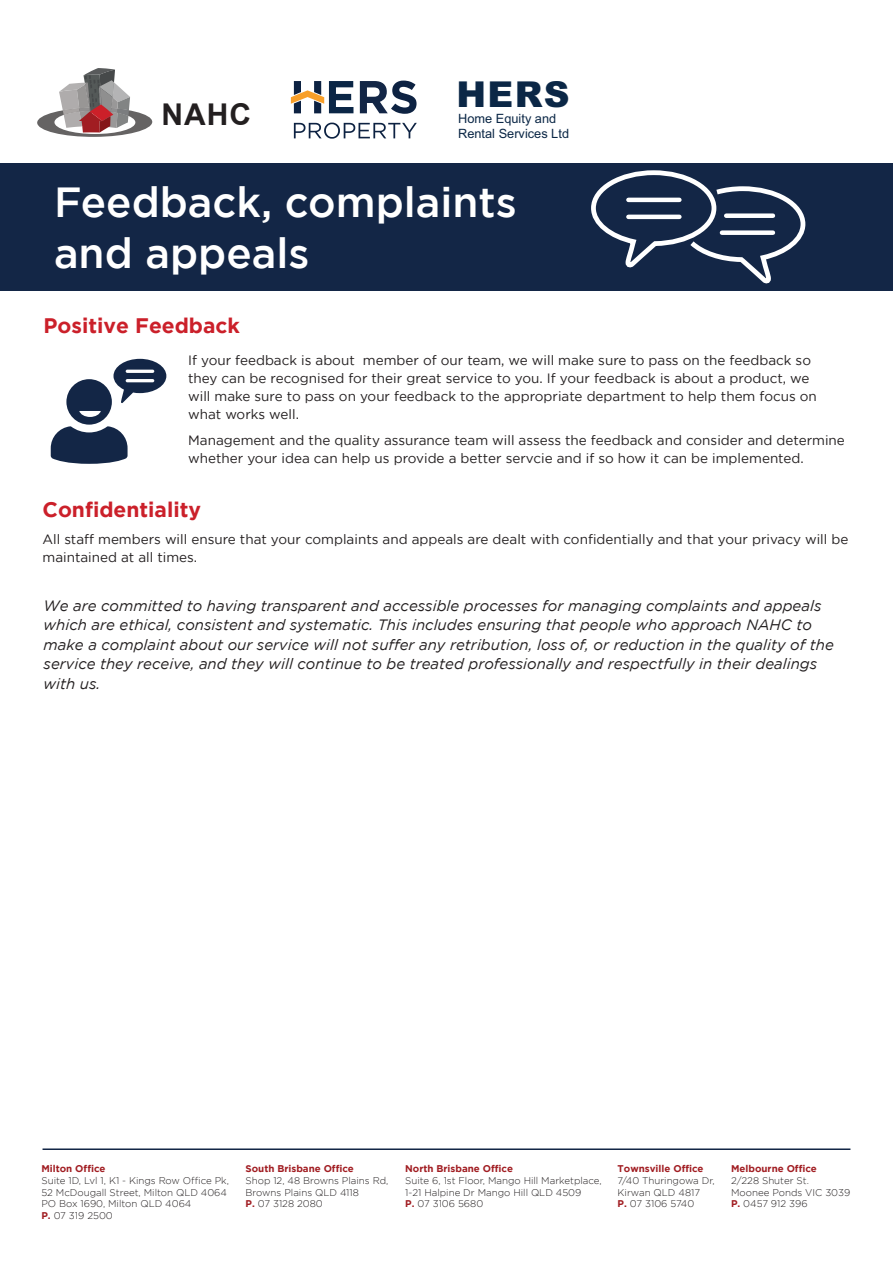
<style>
.page{position:relative;width:893px;height:1263px;background:#fff}
.page>*{position:absolute;margin:0;border:0;box-sizing:border-box;transform-origin:0 0}
.t1{font:500 42px/50.4px "Gotham";color:#fff}
.t2{font:900 35.7px "Arial";color:#0b2746}
.t3{font:700 30px "Arial";color:#231f20}
.t4{font:700 23.85px "Arial";color:#231f20}
.t5{font:700 21px "Gotham";color:#cb202a}
.t6{font:italic 15px/19.5px "Gotham";color:#231f20}
.t7{font:13.5px/18px "Gotham";color:#231f20}
.t8{font:12.75px/14.5px "Arial";color:#0b2746}
.t9{font:300 9.75px/11.7px "Gotham";color:#231f20}
.t10{font:700 9.75px "Gotham";color:#a11d22}
.s1{font-weight:700;color:#a11d22}
</style>
<div class="page">
<svg style="left:113px;top:359px;width:53px;height:44px"></svg>
<svg style="left:51px;top:426px;width:77px;height:38px"></svg>
<div style="left:66px;top:379px;width:46px;height:46px;background:#132646;border-radius:50%"></div>
<svg style="left:79px;top:411px;width:22px;height:6px"></svg>
<hr style="left:126px;top:370px;width:28px;height:3px;background:#fff;border-radius:2px">
<hr style="left:126px;top:379px;width:28px;height:3px;background:#fff;border-radius:2px">
<div style="left:0;top:163px;width:893px;height:128px;background:#132646"></div>
<svg style="left:360px;top:81px;width:57px;height:33px"></svg>
<svg style="left:294px;top:123px;width:123px;height:16px"></svg>
<svg style="left:291px;top:81px;width:62px;height:32px"></svg>
<svg style="left:37px;top:68px;width:115px;height:69px"></svg>
<svg style="left:591px;top:170px;width:215px;height:113px"></svg>
<hr style="left:628px;top:198px;width:51px;height:4px;background:#fff">
<hr style="left:628px;top:215px;width:51px;height:4px;background:#fff">
<div style="left:726px;top:213px;width:47px;height:5px;background:#fff"></div>
<div style="left:722px;top:230px;width:51px;height:5px;background:#fff"></div>
<hr style="left:43px;top:1148px;width:807px;height:2px;background:#132646">
<h2 class="t2" style="left:457px;top:68px;width:114px">HERS</h2>
<h3 class="t3" style="left:161px;top:94px;width:91px">NAHC</h3>
<h3 class="t4" style="left:166px;top:102px;width:70px">NAHC</h3>
<p class="t8" style="left:458px;top:112px;width:112px">Home Equity and<br>Rental Services Ltd</p>
<h1 class="t1" style="left:54px;top:176px;width:464px">Feedback, complaints and appeals</h1>
<h3 class="t5" style="left:44px;top:313px;width:198px">Positive Feedback</h3>
<p class="t7" style="left:188px;top:351px;width:630px">If your feedback is about member of our team, we will make sure to pass on the feedback so they can be recognised for their great service to you. If your feedback is about a product, we will make sure to pass on your feedback to the appropriate department to help them focus on what works well.</p>
<p class="t7" style="left:188px;top:431px;width:658px">Management and the quality assurance team will assess the feedback and consider and determine whether your idea can help us provide a better servcie and if so how it can be implemented.</p>
<h3 class="t5" style="left:43px;top:498px;width:160px">Confidentiality</h3>
<p class="t7" style="left:43px;top:530px;width:807px">All staff members will ensure that your complaints and appeals are dealt with confidentially and that your privacy will be maintained at all times.</p>
<p class="t6" style="left:44px;top:596px;width:792px">We are committed to having transparent and accessible processes for managing complaints and appeals which are ethical, consistent and systematic. This includes ensuring that people who approach NAHC to make a complaint about our service will not suffer any retribution, loss of, or reduction in the quality of the service they receive, and they will continue to be treated professionally and respectfully in their dealings with us.</p>
<p class="t10" style="left:41px;top:1163px;width:66px">Milton Office</p>
<p class="t9" style="left:41px;top:1174px;width:189px">Suite 1D, Lvl 1, K1 - Kings Row Office Pk,<br>52 McDougall Street, Milton QLD 4064<br>PO Box 1690, Milton QLD 4064<br><span class="s1">P.</span> 07 319 2500</p>
<p class="t10" style="left:246px;top:1163px;width:110px">South Brisbane Office</p>
<p class="t9" style="left:246px;top:1174px;width:144px">Shop 12, 48 Browns Plains Rd,<br>Browns Plains QLD 4118<br><span class="s1">P.</span> 07 3128 2080</p>
<p class="t10" style="left:405px;top:1163px;width:109px">North Brisbane Office</p>
<p class="t9" style="left:405px;top:1174px;width:198px">Suite 6, 1st Floor, Mango Hill Marketplace,<br>1-21 Halpine Dr Mango Hill QLD 4509<br><span class="s1">P.</span> 07 3106 5680</p>
<p class="t10" style="left:618px;top:1163px;width:87px">Townsville Office</p>
<p class="t9" style="left:618px;top:1174px;width:99px">7/40 Thuringowa Dr,<br>Kirwan QLD 4817<br><span class="s1">P.</span> 07 3106 5740</p>
<p class="t10" style="left:731px;top:1163px;width:87px">Melbourne Office</p>
<p class="t9" style="left:731px;top:1174px;width:121px">2/228 Shuter St.<br>Moonee Ponds VIC 3039<br><span class="s1">P.</span> 0457 912 396</p>
</div>
